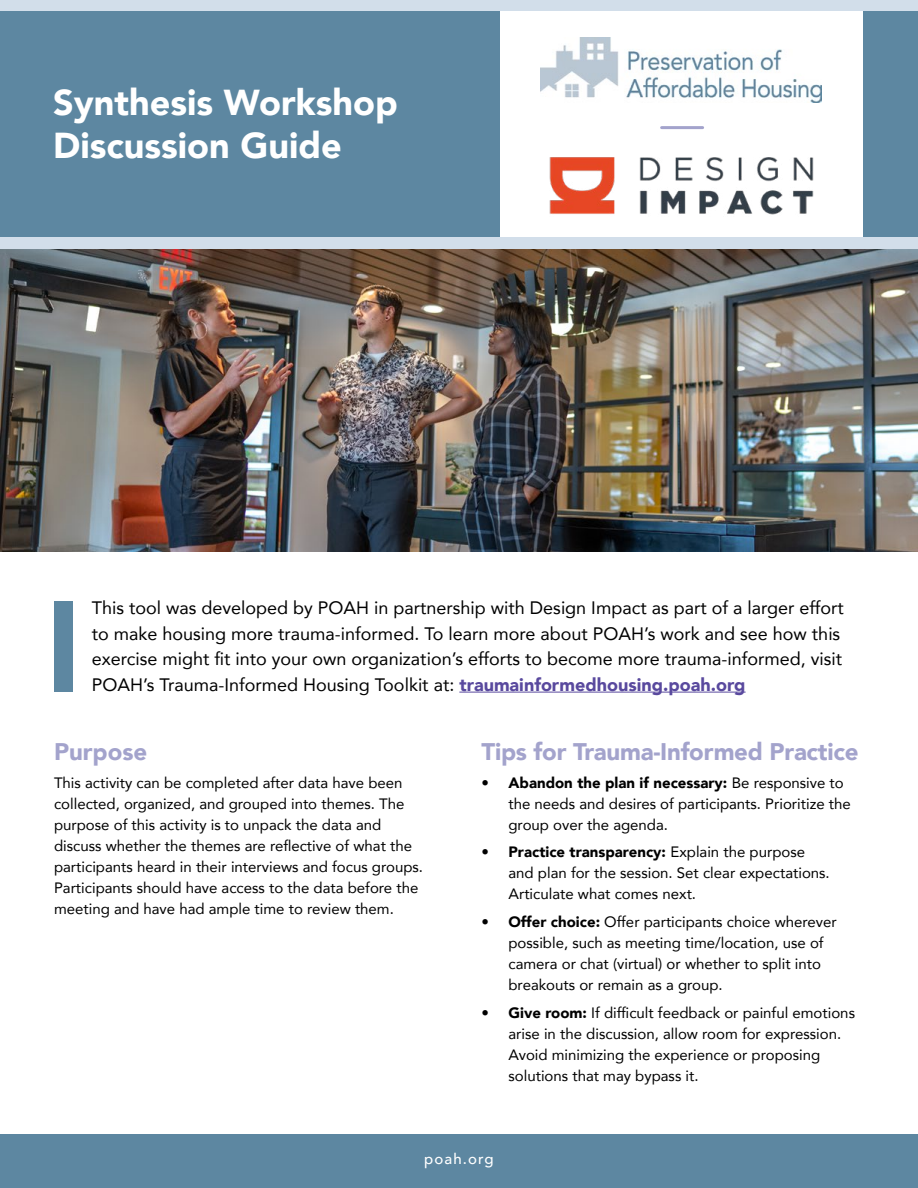
<style>
.page{position:relative;width:918px;height:1188px;background:#fff}
.page>*{position:absolute;margin:0;border:0;box-sizing:border-box;transform-origin:0 0}
.t1{font:900 36px/43.2px "Avenir";color:#fff}
.t2{font:900 24px "Avenir";letter-spacing:-.01em;color:#a3a3cc}
.t3{font:18px/25.5px "Avenir";color:#000}
.t4{font:15px/21px "Avenir";color:#000}
.t5{font:500 15px "Avenir";letter-spacing:.075em;color:#fff}
.s1{font-weight:900;color:#59499e}
.s2{font-weight:900}
</style>
<div class="page">
<img style="left:0;top:249px;width:918px;height:303px">
<div style="left:0;top:0;width:918px;height:243px;background:#5d87a1"></div>
<hr style="left:459px;top:692px;width:287px;height:1px;background:#59499e">
<div style="left:501px;top:4px;width:362px;height:239px;background:#fff"></div>
<div style="left:0;top:0;width:918px;height:10px;background:#d2deea"></div>
<div style="left:0;top:237px;width:918px;height:12px;background:#d2deea"></div>
<div style="left:0;top:1134px;width:918px;height:54px;background:#5d87a1"></div>
<img style="left:541px;top:37px;width:281px;height:66px">
<img style="left:549px;top:157px;width:265px;height:58px">
<hr style="left:662px;top:126px;width:41px;height:3px;background:#a3a3cc">
<div style="left:54px;top:601px;width:18px;height:91px;background:#5d87a1"></div>
<h1 class="t1" style="left:53px;top:80px;width:346px">Synthesis Workshop<br>Discussion Guide</h1>
<p class="t3" style="left:92px;top:595px;width:754px">This tool was developed by POAH in partnership with Design Impact as part of a larger effort to make housing more trauma-informed. To learn more about POAH’s work and see how this exercise might fit into your own organization’s efforts to become more trauma-informed, visit POAH’s Trauma-Informed Housing Toolkit at: <span class="s1">traumainformedhousing.poah.org</span></p>
<h2 class="t2" style="left:54px;top:731px;width:95px">Purpose</h2>
<p class="t4" style="left:54px;top:772px;width:371px">This activity can be completed after data have been collected, organized, and grouped into themes. The purpose of this activity is to unpack the data and discuss whether the themes are reflective of what the participants heard in their interviews and focus groups.<br>Participants should have access to the data before the meeting and have had ample time to review them.</p>
<h2 class="t2" style="left:482px;top:731px;width:379px">Tips for Trauma-Informed Practice</h2>
<p class="t4" style="left:508px;top:772px;width:344px;text-indent:-27px"><span class="s2">• Abandon the plan if necessary:</span> Be responsive to the needs and desires of participants. Prioritize the group over the agenda.</p>
<p class="t4" style="left:508px;top:841px;width:323px;text-indent:-27px"><span class="s2">• Practice transparency:</span> Explain the purpose and plan for the session. Set clear expectations.<br>Articulate what comes next.</p>
<p class="t4" style="left:508px;top:911px;width:330px;text-indent:-27px"><span class="s2">• Offer choice:</span> Offer participants choice wherever possible, such as meeting time/location, use of camera or chat (virtual) or whether to split into breakouts or remain as a group.</p>
<p class="t4" style="left:508px;top:1002px;width:348px;text-indent:-27px"><span class="s2">• Give room:</span> If difficult feedback or painful emotions arise in the discussion, allow room for expression.<br>Avoid minimizing the experience or proposing solutions that may bypass it.</p>
<p class="t5" style="left:424px;top:1146px;width:71px">poah.org</p>
</div>
